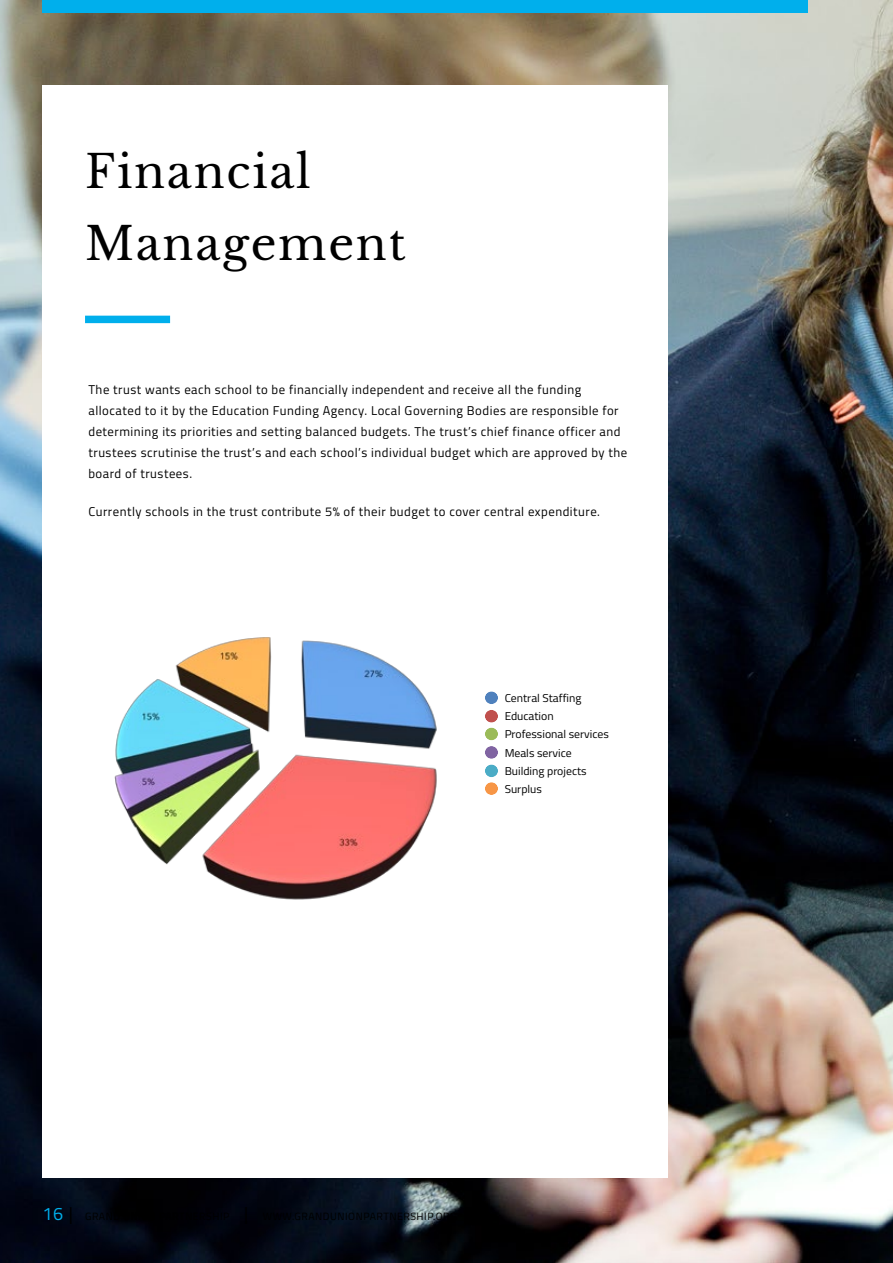
<style>
.page{position:relative;width:893px;height:1263px;background:#fff}
.page>*{position:absolute;margin:0;border:0;box-sizing:border-box;transform-origin:0 0}
.t1{font:45px/72px "Libre Baskerville";letter-spacing:.04em;color:#000}
.t2{font:12.75px/21px "Titillium Web";letter-spacing:.04em;color:#000}
.t3{font:11.4px/18.1px "Titillium Web";color:#000}
</style>
<div class="page">
<img style="left:0;top:0;width:893px;height:1263px">
<div style="left:43px;top:85px;width:625px;height:1093px;background:#fff"></div>
<div style="left:85px;top:316px;width:85px;height:7px;background:#00afec"></div>
<img style="left:114px;top:637px;width:323px;height:263px">
<div style="left:485px;top:691px;width:13px;height:13px;background:#4f81bd;border-radius:50%"></div>
<div style="left:485px;top:710px;width:13px;height:13px;background:#c0504d;border-radius:50%"></div>
<div style="left:485px;top:727px;width:13px;height:13px;background:#9bbb59;border-radius:50%"></div>
<div style="left:485px;top:746px;width:13px;height:13px;background:#8064a2;border-radius:50%"></div>
<div style="left:485px;top:764px;width:13px;height:13px;background:#4bacc6;border-radius:50%"></div>
<div style="left:485px;top:782px;width:13px;height:13px;background:#f79646;border-radius:50%"></div>
<div style="left:43px;top:0;width:765px;height:13px;background:#00afec"></div>
<h1 class="t1" style="left:85px;top:136px;width:322px">Financial<br>Management</h1>
<p class="t2" style="left:88px;top:378px;width:540px">The trust wants each school to be financially independent and receive all the funding allocated to it by the Education Funding Agency. Local Governing Bodies are responsible for determining its priorities and setting balanced budgets. The trust’s chief finance officer and trustees scrutinise the trust’s and each school’s individual budget which are approved by the board of trustees.</p>
<p class="t2" style="left:88px;top:500px;width:513px">Currently schools in the trust contribute 5% of their budget to cover central expenditure.</p>
<p class="t3" style="left:505px;top:688px;width:106px">Central Staffing<br>Education<br>Professional services<br>Meals service<br>Building projects<br>Surplus</p>
</div>
